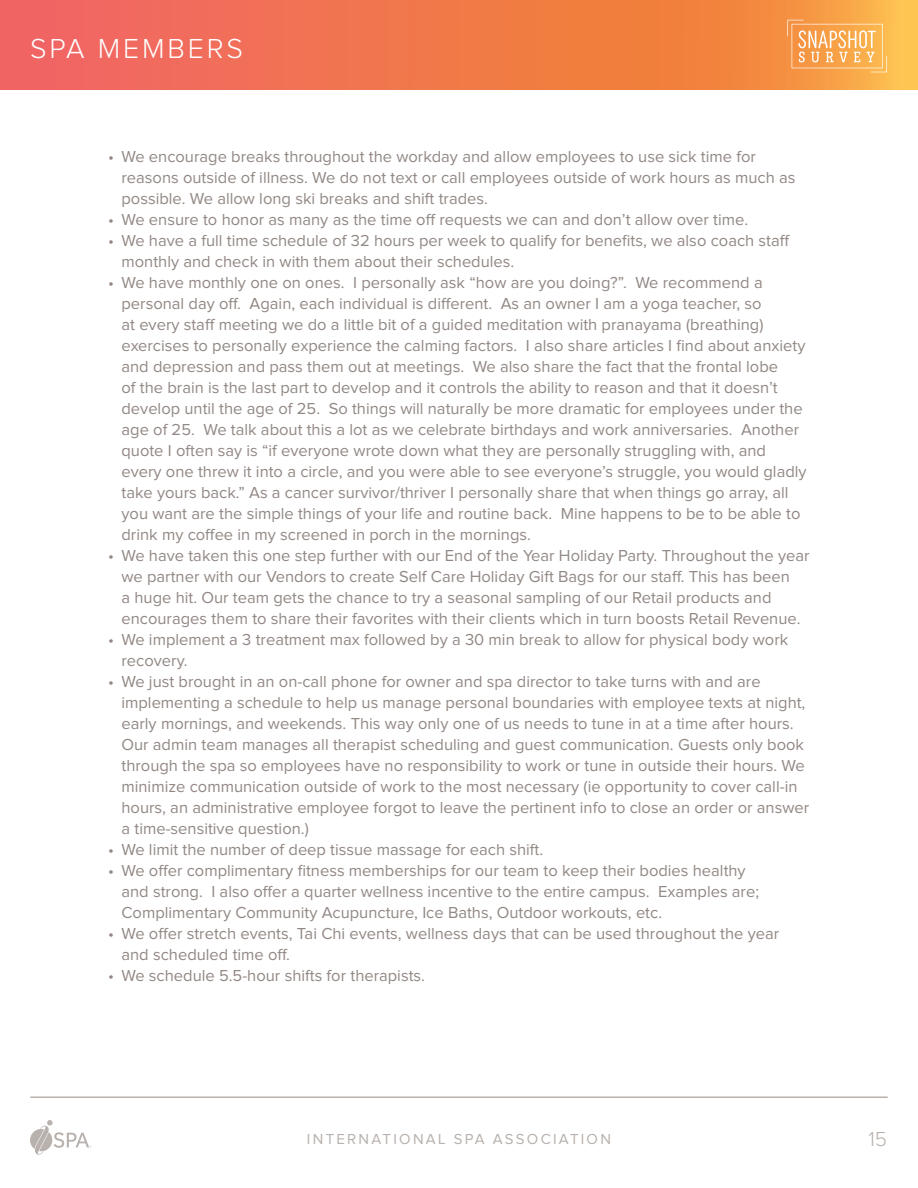
<style>
.page{position:relative;width:918px;height:1188px;background:#fff}
.page>*{position:absolute;margin:0;border:0;box-sizing:border-box;transform-origin:0 0}
.t1{font:300 28.5px "Proxima Nova";letter-spacing:.1em;color:#fff}
.t2{font:300 21px "Proxima Nova";color:#b8b1ad}
.t3{font:16.5px/21px "Proxima Nova";color:#928884}
.t4{font:15px "Proxima Nova";letter-spacing:.15em;color:#b8b1ad}
</style>
<div class="page">
<svg style="left:30px;top:1120px;width:62px;height:35px"></svg>
<svg style="left:0;top:0;width:918px;height:90px;background:#f27a4d"></svg>
<svg style="left:787px;top:20px;width:100px;height:52px;background:#f8b265"></svg>
<hr style="left:31px;top:1096px;width:856px;height:2px;background:#b8b1ad">
<h1 class="t1" style="left:30px;top:35px;width:215px">SPA MEMBERS</h1>
<p class="t3" style="left:122px;top:146px;width:676px;text-indent:-14px">• We encourage breaks throughout the workday and allow employees to use sick time for reasons outside of illness. We do not text or call employees outside of work hours as much as possible. We allow long ski breaks and shift trades.</p>
<p class="t3" style="left:108px;top:209px;width:642px">• We ensure to honor as many as the time off requests we can and don’t allow over time.</p>
<p class="t3" style="left:122px;top:230px;width:670px;text-indent:-14px">• We have a full time schedule of 32 hours per week to qualify for benefits, we also coach staff monthly and check in with them about their schedules.</p>
<p class="t3" style="left:122px;top:272px;width:687px;text-indent:-14px">• We have monthly one on ones. I personally ask “how are you doing?”. We recommend a personal day off. Again, each individual is different. As an owner I am a yoga teacher, so<br>at every staff meeting we do a little bit of a guided meditation with pranayama (breathing) exercises to personally experience the calming factors. I also share articles I find about anxiety and depression and pass them out at meetings. We also share the fact that the frontal lobe<br>of the brain is the last part to develop and it controls the ability to reason and that it doesn’t develop until the age of 25. So things will naturally be more dramatic for employees under the age of 25. We talk about this a lot as we celebrate birthdays and work anniversaries. Another quote I often say is “if everyone wrote down what they are personally struggling with, and every one threw it into a circle, and you were able to see everyone’s struggle, you would gladly take yours back.” As a cancer survivor/thriver I personally share that when things go array, all you want are the simple things of your life and routine back. Mine happens to be to be able to drink my coffee in my screened in porch in the mornings.</p>
<p class="t3" style="left:122px;top:545px;width:690px;text-indent:-14px">• We have taken this one step further with our End of the Year Holiday Party. Throughout the year we partner with our Vendors to create Self Care Holiday Gift Bags for our staff. This has been<br>a huge hit. Our team gets the chance to try a seasonal sampling of our Retail products and encourages them to share their favorites with their clients which in turn boosts Retail Revenue.</p>
<p class="t3" style="left:122px;top:629px;width:668px;text-indent:-14px">• We implement a 3 treatment max followed by a 30 min break to allow for physical body work recovery.</p>
<p class="t3" style="left:122px;top:671px;width:689px;text-indent:-14px">• We just brought in an on-call phone for owner and spa director to take turns with and are implementing a schedule to help us manage personal boundaries with employee texts at night, early mornings, and weekends. This way only one of us needs to tune in at a time after hours.<br>Our admin team manages all therapist scheduling and guest communication. Guests only book through the spa so employees have no responsibility to work or tune in outside their hours. We minimize communication outside of work to the most necessary (ie opportunity to cover call-in hours, an administrative employee forgot to leave the pertinent info to close an order or answer a time-sensitive question.)</p>
<p class="t3" style="left:108px;top:839px;width:437px">• We limit the number of deep tissue massage for each shift.</p>
<p class="t3" style="left:122px;top:860px;width:639px;text-indent:-14px">• We offer complimentary fitness memberships for our team to keep their bodies healthy and strong. I also offer a quarter wellness incentive to the entire campus. Examples are;<br>Complimentary Community Acupuncture, Ice Baths, Outdoor workouts, etc.</p>
<p class="t3" style="left:122px;top:923px;width:659px;text-indent:-14px">• We offer stretch events, Tai Chi events, wellness days that can be used throughout the year and scheduled time off.</p>
<p class="t3" style="left:108px;top:965px;width:319px">• We schedule 5.5-hour shifts for therapists.</p>
<p class="t4" style="left:307px;top:1132px;width:306px">INTERNATIONAL SPA ASSOCIATION</p>
<p class="t2" style="left:868px;top:1129px;width:20px">15</p>
</div>
